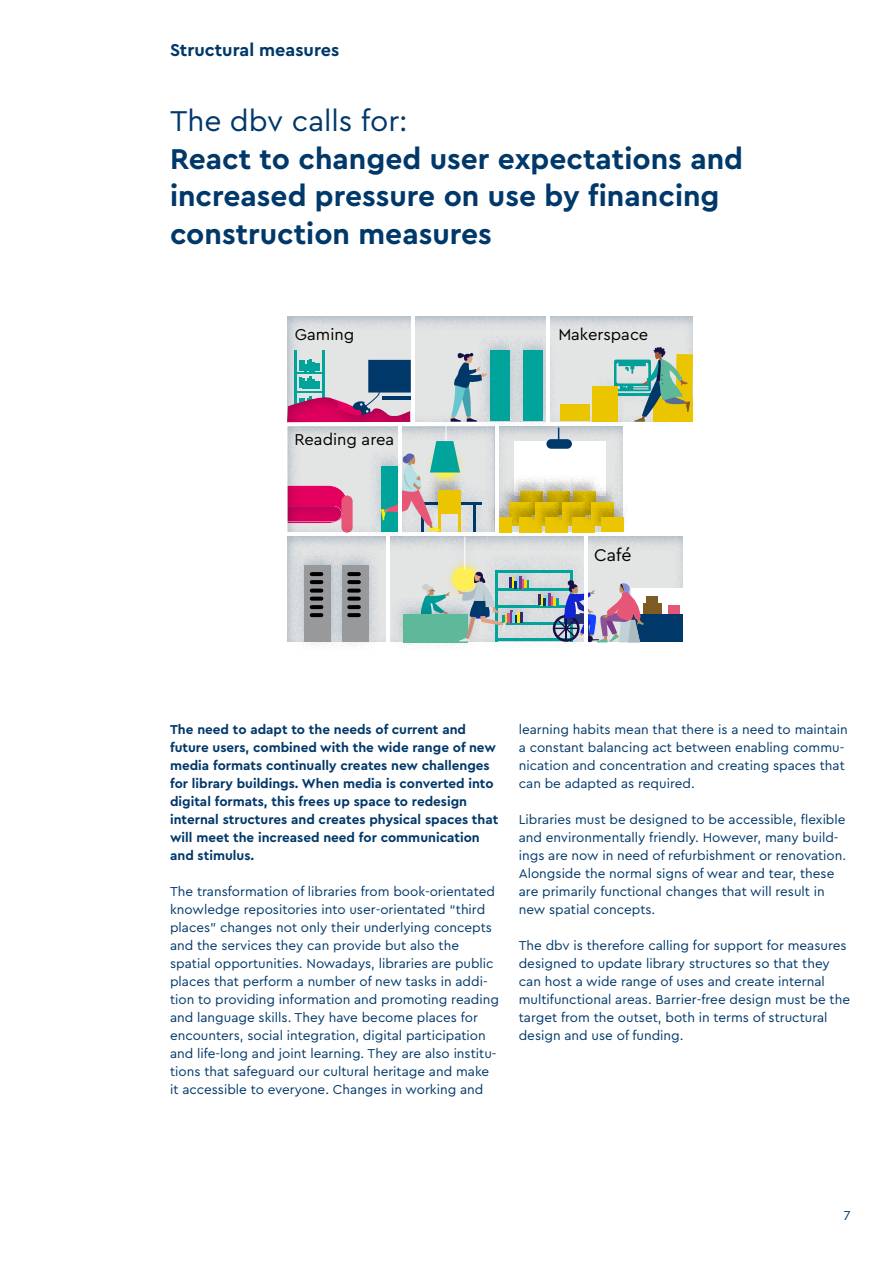
<style>
.page{position:relative;width:893px;height:1263px;background:#fff}
.page>*{position:absolute;margin:0;border:0;box-sizing:border-box;transform-origin:0 0}
.t1{font:700 30px/37.5px "Cera Pro";color:#00386a}
.t2{font:30px "Cera Pro";color:#00386a}
.t3{font:700 18px "Cera Pro";color:#00386a}
.t4{font:17.7px "Cera Pro";color:#000}
.t5{font:16.5px "Cera Pro";color:#000}
.t6{font:13.5px/18px "Cera Pro";color:#00386a}
.t7{font:700 13.5px/18px "Cera Pro";color:#00386a}
</style>
<div class="page">
<div style="left:275px;top:525px;width:420px;height:119px;background:#003264;opacity:.25"></div>
<div style="left:482px;top:415px;width:154px;height:119px;background:#003264;opacity:.25"></div>
<div style="left:275px;top:415px;width:231px;height:119px;background:#003264;opacity:.25"></div>
<div style="left:275px;top:305px;width:431px;height:119px;background:#003264;opacity:.25"></div>
<div style="left:368px;top:449px;width:43px;height:92px;background:#00386a;opacity:.25"></div>
<div style="left:510px;top:334px;width:46px;height:96px;background:#00386a;opacity:.25"></div>
<div style="left:524px;top:351px;width:19px;height:70px;background:#00a49b"></div>
<div style="left:477px;top:334px;width:46px;height:96px;background:#00386a;opacity:.25"></div>
<div style="left:490px;top:351px;width:20px;height:70px;background:#00a49b"></div>
<hr style="left:295px;top:350px;width:2px;height:72px;background:#00a49b">
<hr style="left:323px;top:350px;width:2px;height:72px;background:#00a49b">
<div style="left:591px;top:376px;width:92px;height:55px;background:#00386a;opacity:.25"></div>
<hr style="left:411px;top:314px;width:4px;height:111px;background:#fff">
<hr style="left:386px;top:536px;width:3px;height:111px;background:#fff">
<hr style="left:546px;top:315px;width:4px;height:111px;background:#fff">
<div style="left:514px;top:441px;width:92px;height:55px;background:#fff"></div>
<div style="left:509px;top:474px;width:40px;height:42px;background:#000;opacity:.25"></div>
<div style="left:498px;top:485px;width:40px;height:41px;background:#000;opacity:.25"></div>
<div style="left:508px;top:500px;width:40px;height:33px;background:#000;opacity:.25"></div>
<div style="left:519px;top:517px;width:22px;height:15px;background:#ebc600"></div>
<div style="left:487px;top:500px;width:31px;height:33px;background:#000;opacity:.25"></div>
<div style="left:499px;top:517px;width:13px;height:15px;background:#ebc600"></div>
<div style="left:535px;top:474px;width:40px;height:42px;background:#000;opacity:.25"></div>
<div style="left:524px;top:485px;width:40px;height:41px;background:#000;opacity:.25"></div>
<div style="left:534px;top:500px;width:40px;height:33px;background:#000;opacity:.25"></div>
<div style="left:546px;top:517px;width:22px;height:15px;background:#ebc600"></div>
<div style="left:562px;top:474px;width:40px;height:42px;background:#000;opacity:.25"></div>
<div style="left:551px;top:485px;width:39px;height:41px;background:#000;opacity:.25"></div>
<div style="left:560px;top:500px;width:40px;height:33px;background:#000;opacity:.25"></div>
<div style="left:572px;top:517px;width:22px;height:15px;background:#ebc600"></div>
<div style="left:580px;top:485px;width:39px;height:41px;background:#000;opacity:.25"></div>
<div style="left:589px;top:500px;width:40px;height:33px;background:#000;opacity:.25"></div>
<div style="left:601px;top:517px;width:22px;height:15px;background:#ebc600"></div>
<div style="left:592px;top:386px;width:26px;height:36px;background:#ebc600"></div>
<div style="left:560px;top:405px;width:30px;height:16px;background:#ebc600"></div>
<div style="left:631px;top:588px;width:51px;height:26px;background:#fff"></div>
<div style="left:631px;top:615px;width:51px;height:27px;background:#00386a"></div>
<div style="left:546px;top:439px;width:26px;height:10px;background:#00386a;border-radius:5px"></div>
<div style="left:643px;top:604px;width:18px;height:10px;background:#7f5b24"></div>
<div style="left:647px;top:596px;width:11px;height:9px;background:#7f5b24"></div>
<div style="left:668px;top:605px;width:11px;height:9px;background:#e85475"></div>
<div style="left:291px;top:548px;width:53px;height:103px;background:#00386a;opacity:.25"></div>
<div style="left:305px;top:566px;width:26px;height:76px;background:#98999b"></div>
<svg style="left:312px;top:572px;width:9px;height:45px"></svg>
<div style="left:329px;top:548px;width:52px;height:103px;background:#00386a;opacity:.25"></div>
<div style="left:342px;top:566px;width:26px;height:76px;background:#98999b"></div>
<svg style="left:349px;top:572px;width:10px;height:4px"></svg>
<svg style="left:349px;top:580px;width:10px;height:4px"></svg>
<svg style="left:349px;top:589px;width:10px;height:4px"></svg>
<svg style="left:349px;top:597px;width:10px;height:4px"></svg>
<svg style="left:349px;top:605px;width:10px;height:4px"></svg>
<svg style="left:349px;top:613px;width:10px;height:4px"></svg>
<hr style="left:495px;top:425px;width:3px;height:111px;background:#fff">
<svg style="left:614px;top:347px;width:79px;height:75px;background:#a7bc88"></svg>
<div style="left:390px;top:521px;width:196px;height:130px;background:#00386a;opacity:.25"></div>
<hr style="left:495px;top:570px;width:2px;height:72px;background:#00a49b">
<hr style="left:570px;top:570px;width:2px;height:72px;background:#00a49b">
<hr style="left:497px;top:570px;width:74px;height:2px;background:#00a49b">
<hr style="left:497px;top:588px;width:74px;height:2px;background:#00a49b">
<hr style="left:497px;top:605px;width:74px;height:2px;background:#00a49b">
<hr style="left:497px;top:622px;width:74px;height:2px;background:#00a49b">
<hr style="left:496px;top:638px;width:74px;height:2px;background:#00a49b">
<div style="left:403px;top:614px;width:65px;height:28px;background:#5eb99a"></div>
<hr style="left:464px;top:537px;width:1px;height:32px;background:#fff">
<svg style="left:409px;top:571px;width:120px;height:71px"></svg>
<svg style="left:538px;top:580px;width:106px;height:62px;background:#a2a0b9"></svg>
<hr style="left:584px;top:536px;width:4px;height:111px;background:#fff">
<svg style="left:287px;top:352px;width:207px;height:180px;background:#bdbec3"></svg>
<div style="left:273px;top:386px;width:150px;height:37px;background:#003264;opacity:.25"></div>
<h2 class="t3" style="left:170px;top:38px;width:171px">Structural measures</h2>
<h1 class="t2" style="left:170px;top:101px;width:239px">The dbv calls for:</h1>
<h1 class="t1" style="left:170px;top:138px;width:575px">React to changed user expectations and increased pressure on use by financing construction measures</h1>
<p class="t5" style="left:295px;top:323px;width:61px">Gaming</p>
<p class="t5" style="left:558px;top:323px;width:92px">Makerspace</p>
<p class="t5" style="left:295px;top:429px;width:101px">Reading area</p>
<h3 class="t4" style="left:594px;top:543px;width:39px">Café</h3>
<p class="t7" style="left:170px;top:720px;width:330px">The need to adapt to the needs of current and future users, combined with the wide range of new media formats continually creates new challenges for library buildings. When media is converted into digital formats, this frees up space to redesign internal structures and creates physical spaces that will meet the increased need for communication and stimulus.</p>
<p class="t6" style="left:170px;top:882px;width:330px">The transformation of libraries from book-orientated knowledge repositories into user-orientated “third places” changes not only their underlying concepts and the services they can provide but also the spatial opportunities. Nowadays, libraries are public places that perform a number of new tasks in addi&shy;tion to providing information and promoting reading and language skills. They have become places for encounters, social integration, digital participation and life-long and joint learning. They are also institu&shy;tions that safeguard our cultural heritage and make it accessible to everyone. Changes in working and</p>
<p class="t6" style="left:519px;top:720px;width:330px">learning habits mean that there is a need to maintain a constant balancing act between enabling commu&shy;nication and concentration and creating spaces that can be adapted as required.</p>
<p class="t6" style="left:519px;top:810px;width:329px">Libraries must be designed to be accessible, flexible and environmentally friendly. However, many build&shy;ings are now in need of refurbishment or renovation.<br>Alongside the normal signs of wear and tear, these are primarily functional changes that will result in new spatial concepts.</p>
<p class="t6" style="left:519px;top:936px;width:333px">The dbv is therefore calling for support for measures designed to update library structures so that they can host a wide range of uses and create internal multifunctional areas. Barrier-free design must be the target from the outset, both in terms of structural design and use of funding.</p>
<p class="t6" style="left:844px;top:1206px;width:8px">7</p>
</div>
